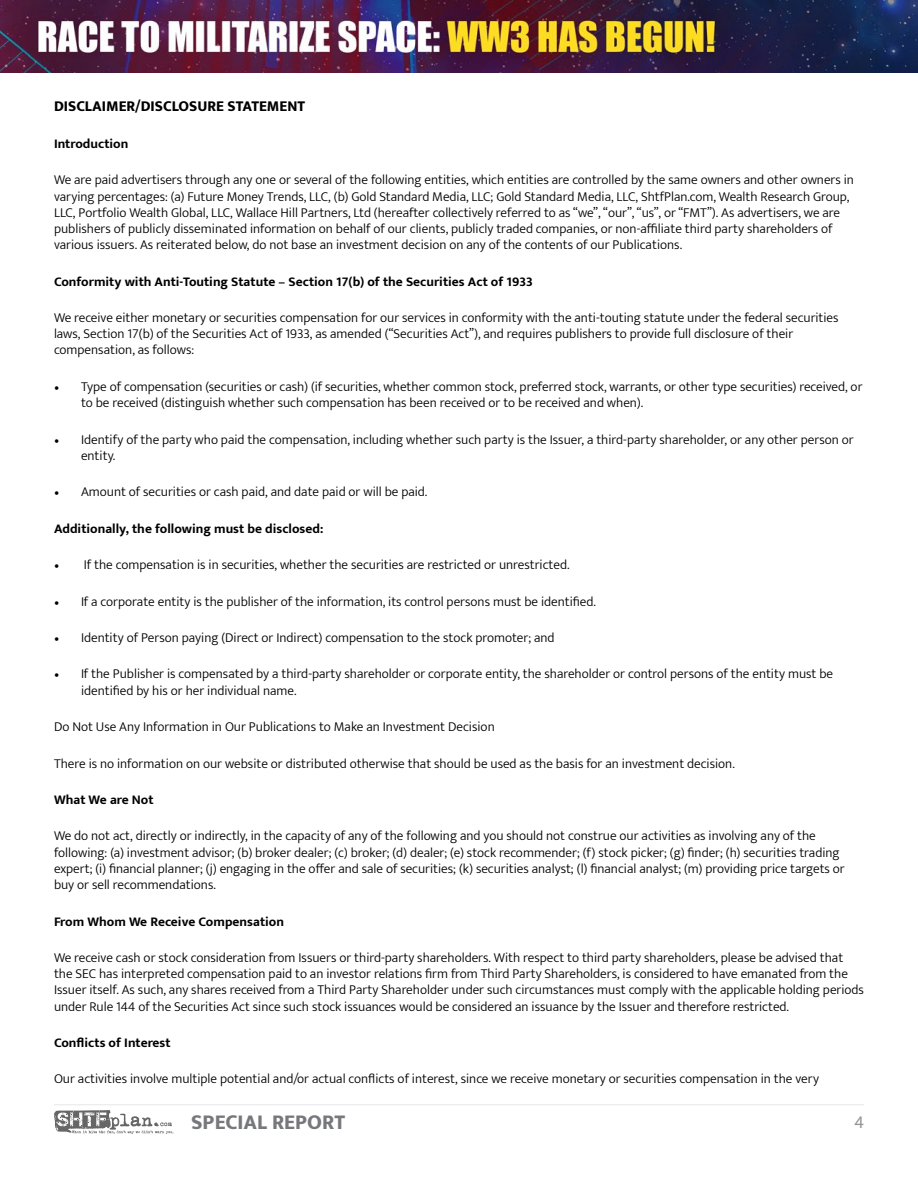
<style>
.page{position:relative;width:918px;height:1188px;background:#fff}
.page>*{position:absolute;margin:0;border:0;box-sizing:border-box;transform-origin:0 0}
.t1{font:800 21px "Mukta";color:#77787b}
.t2{font:18px "Mukta";color:#939598}
.t3{font:800 15px "Mukta";color:#000101}
.t4{font:300 13.5px/16.2px "Mukta";color:#000101}
.t5{font:700 13.5px "Mukta";color:#000101}
.s1{font-family:"Minion Pro";font-weight:400}
</style>
<div class="page">
<hr style="left:54px;top:1104px;width:810px;height:1px;background:#e6e7e8">
<img style="left:0;top:0;width:918px;height:72px">
<svg style="left:54px;top:1110px;width:120px;height:24px"></svg>
<p class="t3" style="left:54px;top:97px;width:253px">DISCLAIMER/DISCLOSURE STATEMENT</p>
<p class="t5" style="left:54px;top:135px;width:76px">Introduction</p>
<p class="t4" style="left:54px;top:172px;width:802px">We are paid advertisers through any one or several of the following entities, which entities are controlled by the same owners and other owners in varying percentages: (a) Future Money Trends, LLC, (b) Gold Standard Media, LLC; Gold Standard Media, LLC, ShtfPlan.com, Wealth Research Group, LLC, Portfolio Wealth Global, LLC, Wallace Hill Partners, Ltd (hereafter collectively referred to as “we”, “our”, “us”, or “FMT”). As advertisers, we are publishers of publicly disseminated information on behalf of our clients, publicly traded companies, or non-affiliate third party shareholders of various issuers. As reiterated below, do not base an investment decision on any of the contents of our Publications.</p>
<p class="t5" style="left:54px;top:273px;width:480px">Conformity with Anti-Touting Statute – Section 17(b) of the Securities Act of 1933</p>
<p class="t4" style="left:54px;top:309px;width:786px">We receive either monetary or securities compensation for our services in conformity with the anti-touting statute under the federal securities laws, Section 17(b) of the Securities Act of 1933, as amended (“Securities Act”), and requires publishers to provide full disclosure of their compensation, as follows:</p>
<p class="t4" style="left:81px;top:378px;width:783px;text-indent:-27px"><span class="s1">•</span> Type of compensation (securities or cash) (if securities, whether common stock, preferred stock, warrants, or other type securities) received, or to be received (distinguish whether such compensation has been received or to be received and when).</p>
<p class="t4" style="left:81px;top:431px;width:774px;text-indent:-27px"><span class="s1">•</span> Identify of the party who paid the compensation, including whether such party is the Issuer, a third-party shareholder, or any other person or entity.</p>
<p class="t4" style="left:54px;top:483px;width:375px"><span class="s1">•</span> Amount of securities or cash paid, and date paid or will be paid.</p>
<p class="t5" style="left:54px;top:520px;width:271px">Additionally, the following must be disclosed:</p>
<p class="t4" style="left:54px;top:556px;width:517px"><span class="s1">•</span> If the compensation is in securities, whether the securities are restricted or unrestricted.</p>
<p class="t4" style="left:54px;top:593px;width:543px"><span class="s1">•</span> If a corporate entity is the publisher of the information, its control persons must be identified.</p>
<p class="t4" style="left:54px;top:629px;width:502px"><span class="s1">•</span> Identity of Person paying (Direct or Indirect) compensation to the stock promoter; and</p>
<p class="t4" style="left:81px;top:666px;width:754px;text-indent:-27px"><span class="s1">•</span> If the Publisher is compensated by a third-party shareholder or corporate entity, the shareholder or control persons of the entity must be identified by his or her individual name.</p>
<p class="t4" style="left:54px;top:718px;width:442px">Do Not Use Any Information in Our Publications to Make an Investment Decision</p>
<p class="t4" style="left:54px;top:755px;width:682px">There is no information on our website or distributed otherwise that should be used as the basis for an investment decision.</p>
<p class="t5" style="left:54px;top:791px;width:101px">What We are Not</p>
<p class="t4" style="left:54px;top:828px;width:792px">We do not act, directly or indirectly, in the capacity of any of the following and you should not construe our activities as involving any of the following: (a) investment advisor; (b) broker dealer; (c) broker; (d) dealer; (e) stock recommender; (f) stock picker; (g) finder; (h) securities trading expert; (i) financial planner; (j) engaging in the offer and sale of securities; (k) securities analyst; (l) financial analyst; (m) providing price targets or buy or sell recommendations.</p>
<p class="t5" style="left:54px;top:913px;width:232px">From Whom We Receive Compensation</p>
<p class="t4" style="left:54px;top:949px;width:812px">We receive cash or stock consideration from Issuers or third-party shareholders. With respect to third party shareholders, please be advised that the SEC has interpreted compensation paid to an investor relations firm from Third Party Shareholders, is considered to have emanated from the Issuer itself. As such, any shares received from a Third Party Shareholder under such circumstances must comply with the applicable holding periods under Rule 144 of the Securities Act since such stock issuances would be considered an issuance by the Issuer and therefore restricted.</p>
<p class="t5" style="left:54px;top:1034px;width:118px">Conflicts of Interest</p>
<p class="t4" style="left:54px;top:1071px;width:766px">Our activities involve multiple potential and/or actual conflicts of interest, since we receive monetary or securities compensation in the very</p>
<h1 class="t1" style="left:191px;top:1110px;width:155px">SPECIAL REPORT</h1>
<h2 class="t2" style="left:854px;top:1111px;width:11px">4</h2>
</div>
